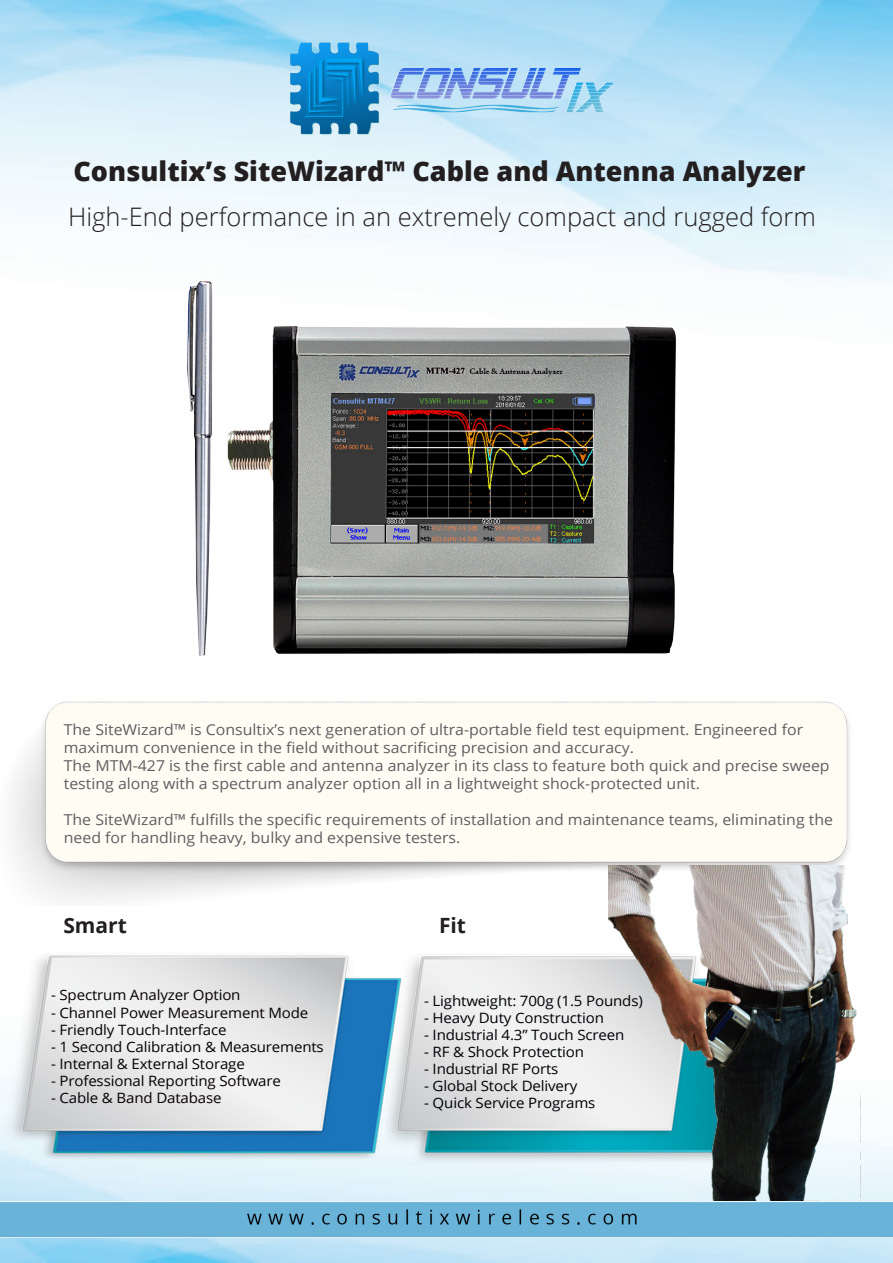
<style>
.page{position:relative;width:893px;height:1263px;background:#fff}
.page>*{position:absolute;margin:0;border:0;box-sizing:border-box;transform-origin:0 0}
.t1{font:800 27px "Open Sans";color:#231f20}
.t2{font:300 25.5px "Open Sans";color:#231f20}
.t3{font:700 21px "Open Sans";color:#231f20}
.t4{font:15px "Open Sans";color:#5f5f62;scale:1.06 1}
.t5{font:14.25px "Open Sans";letter-spacing:-.01em;color:#050103;scale:1.06 1}
.t6{font:14.25px "Open Sans";letter-spacing:-.01em;color:#000106;scale:1.06 1}
</style>
<div class="page">
<img style="left:0;top:0;width:893px;height:1263px">
<img style="left:278px;top:35px;width:343px;height:104px">
<img style="left:0;top:690px;width:893px;height:215px">
<img style="left:0;top:941px;width:408px;height:260px">
<img style="left:385px;top:953px;width:223px;height:212px">
<img style="left:145px;top:273px;width:547px;height:396px">
<img style="left:608px;top:865px;width:253px;height:336px">
<img style="left:0;top:1201px;width:893px;height:36px">
<p class="t1" style="left:73px;top:150px;width:733px">Consultix s’ SiteWizard™ Cable and Antenna Analyzer</p>
<p class="t2" style="left:68px;top:199px;width:749px">High-End performance in an extremely compact and rugged form</p>
<p class="t4" style="left:64px;top:720px;width:699px">The SiteWizard™ is Consultix s’ next generation of ultra-portable field test equipment. Engineered for</p>
<p class="t4" style="left:64px;top:738px;width:539px">maximum convenience in the field without sacrificing precision and accuracy.</p>
<p class="t4" style="left:64px;top:756px;width:724px">The MTM-427 is the first cable and antenna analyzer in its class to feature both quick and precise sweep</p>
<p class="t4" style="left:64px;top:774px;width:602px">testing along with a spectrum analyzer option all in a lightweight shock-protected unit.</p>
<p class="t4" style="left:64px;top:810px;width:727px">The SiteWizard™ fulfills the specific requirements of installation and maintenance teams, eliminating the</p>
<p class="t4" style="left:64px;top:828px;width:376px">need for handling heavy, bulky and expensive testers.</p>
<p class="t3" style="left:63px;top:910px;width:65px">Smart</p>
<p class="t5" style="left:51px;top:985px;width:180px">- Spectrum Analyzer Option</p>
<p class="t5" style="left:51px;top:1002px;width:244px">- Channel Power Measurement Mode</p>
<p class="t5" style="left:51px;top:1020px;width:167px">- Friendly Touch-Interface</p>
<p class="t5" style="left:51px;top:1037px;width:259px">1- Second Calibration &amp; Measurements</p>
<p class="t5" style="left:51px;top:1054px;width:184px">- Internal &amp; External Storage</p>
<p class="t5" style="left:51px;top:1071px;width:218px">- Professional Reporting Software</p>
<p class="t5" style="left:51px;top:1088px;width:163px">- Cable &amp; Band Database</p>
<p class="t3" style="left:439px;top:910px;width:29px">Fit</p>
<p class="t6" style="left:424px;top:991px;width:208px">- Lightweight: 700g (1.5 Pounds(</p>
<p class="t6" style="left:424px;top:1008px;width:171px">- Heavy Duty Construction</p>
<p class="t6" style="left:424px;top:1025px;width:190px">- Industrial 4.3” Touch Screen</p>
<p class="t6" style="left:424px;top:1042px;width:152px">- RF &amp; Shock Protection</p>
<p class="t6" style="left:424px;top:1059px;width:128px">- Industrial RF Ports</p>
<p class="t6" style="left:424px;top:1076px;width:146px">- Global Stock Delivery</p>
<p class="t6" style="left:424px;top:1093px;width:163px">- Quick Service Programs</p>
</div>
